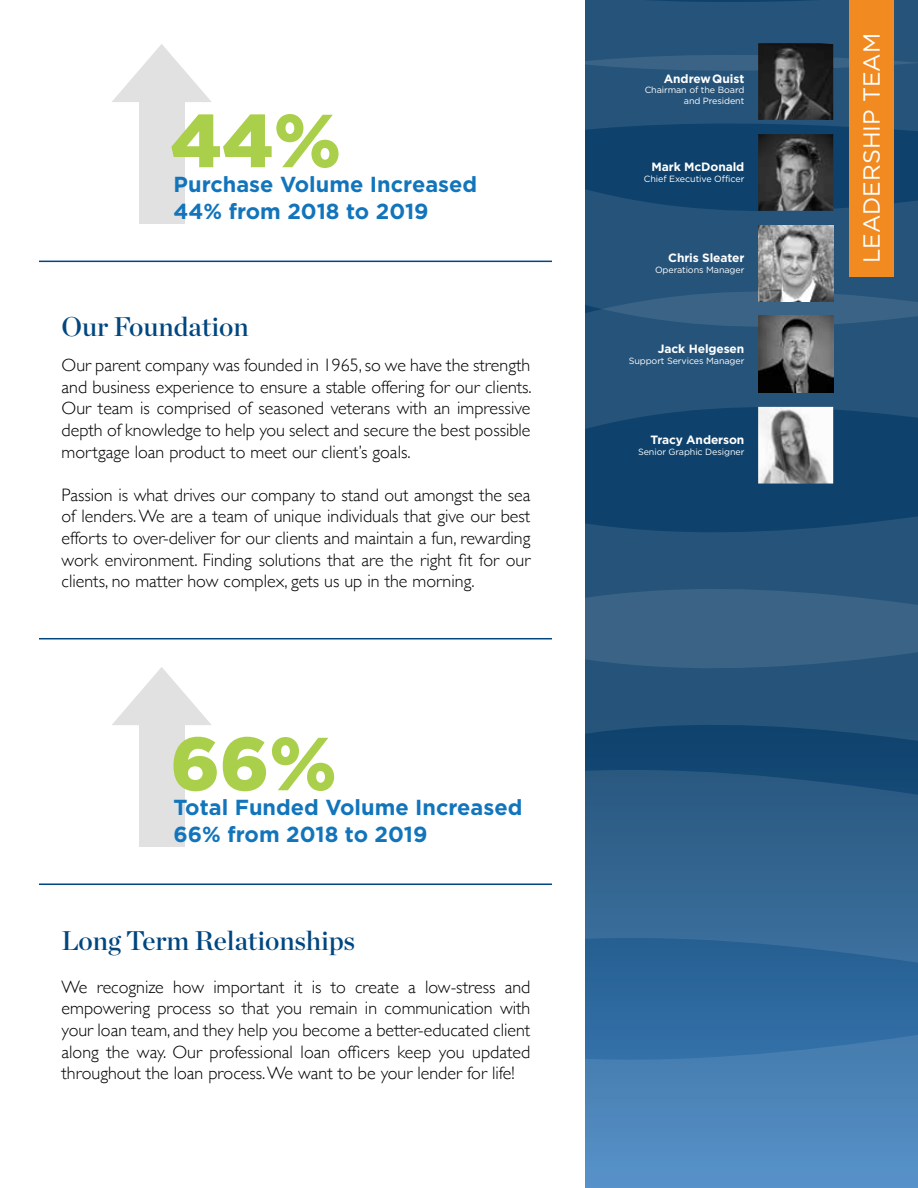
<style>
.page{position:relative;width:918px;height:1188px;background:#fff}
.page>*{position:absolute;margin:0;border:0;box-sizing:border-box;transform-origin:0 0}
.t1{font:900 75px "Gotham";color:#aad04b}
.t2{font:27px "Chronicle Display Semi";color:#00467f}
.t3{font:23.25px "Gotham";color:#fff}
.t4{font:700 21.75px/27px "Gotham";color:#1275bc}
.t5{font:300 18px/21.6px "Gill Sans";color:#000;text-align:justify}
.t6{font:700 12px "Gotham";letter-spacing:-.01em;color:#fff}
.t7{font:9px/10.8px "Gotham";letter-spacing:-.01em;color:#fff;text-align:right}
</style>
<div class="page">
<div style="left:139px;top:92px;width:46px;height:132px;background:#e1e1e1"></div>
<svg style="left:112px;top:44px;width:99px;height:58px"></svg>
<div style="left:139px;top:715px;width:46px;height:132px;background:#e1e1e1"></div>
<svg style="left:112px;top:667px;width:99px;height:58px"></svg>
<svg style="left:585px;top:1034px;width:333px;height:154px;background:#4b84ba"></svg>
<svg style="left:585px;top:802px;width:333px;height:232px;background:#306594"></svg>
<svg style="left:585px;top:668px;width:333px;height:134px;background:#1f4f77"></svg>
<svg style="left:585px;top:472px;width:333px;height:196px;background:#265379"></svg>
<svg style="left:585px;top:327px;width:333px;height:145px;background:#1c4c73"></svg>
<svg style="left:585px;top:162px;width:333px;height:165px;background:#235177"></svg>
<svg style="left:585px;top:0;width:333px;height:162px;background:#214f76"></svg>
<img style="left:758px;top:134px;width:75px;height:77px">
<img style="left:758px;top:225px;width:75px;height:77px">
<img style="left:758px;top:316px;width:75px;height:77px">
<div style="left:849px;top:0;width:45px;height:277px;background:#f18b21"></div>
<img style="left:758px;top:407px;width:75px;height:77px">
<img style="left:758px;top:43px;width:75px;height:77px">
<hr style="left:39px;top:261px;width:513px;height:1px;background:#00467f">
<hr style="left:39px;top:638px;width:513px;height:1px;background:#00467f">
<hr style="left:39px;top:883px;width:513px;height:2px;background:#00467f">
<h1 class="t1" style="left:170px;top:97px;width:172px">44%</h1>
<p class="t4" style="left:174px;top:170px;width:305px">Purchase Volume Increased<br>44% from 2018 to 2019</p>
<h2 class="t2" style="left:62px;top:305px;width:189px">Our Foundation</h2>
<p class="t5" style="left:62px;top:354px;width:472px">Our parent company was founded in 1965, so we have the strength and business experience to ensure a stable offering for our clients.<br>Our team is comprised of seasoned veterans with an impressive depth of knowledge to help you select and secure the best possible mortgage loan product to meet our client’s goals.</p>
<p class="t5" style="left:62px;top:483px;width:470px">Passion is what drives our company to stand out amongst the sea of lenders. We are a team of unique individuals that give our best efforts to over-deliver for our clients and maintain a fun, rewarding work environment. Finding solutions that are the right fit for our clients, no matter how complex, gets us up in the morning.</p>
<h1 class="t1" style="left:170px;top:720px;width:168px">66%</h1>
<p class="t4" style="left:174px;top:793px;width:350px">Total Funded Volume Increased<br>66% from 2018 to 2019</p>
<h2 class="t2" style="left:62px;top:919px;width:295px">Long Term Relationships</h2>
<p class="t5" style="left:62px;top:975px;width:470px">We recognize how important it is to create a low-stress and empowering process so that you remain in communication with your loan team, and they help you become a better-educated client along the way. Our professional loan officers keep you updated throughout the loan process. We want to be your lender for life!</p>
<p class="t6" style="left:664px;top:71px;width:82px">Andrew Quist</p>
<p class="t7" style="left:645px;top:85px;width:101px">Chairman of the Board and President</p>
<p class="t6" style="left:652px;top:160px;width:94px">Mark McDonald</p>
<p class="t7" style="left:644px;top:173px;width:102px">Chief Executive Officer</p>
<p class="t6" style="left:668px;top:251px;width:78px">Chris Sleater</p>
<p class="t7" style="left:655px;top:264px;width:91px">Operations Manager</p>
<p class="t6" style="left:658px;top:342px;width:88px">Jack Helgesen</p>
<p class="t7" style="left:629px;top:355px;width:117px">Support Services Manager</p>
<p class="t6" style="left:651px;top:433px;width:95px">Tracy Anderson</p>
<p class="t7" style="left:638px;top:446px;width:108px">Senior Graphic Designer</p>
<p class="t3" style="left:859px;top:263px;width:231px;rotate:-90deg">LEADERSHIP TEAM</p>
</div>
